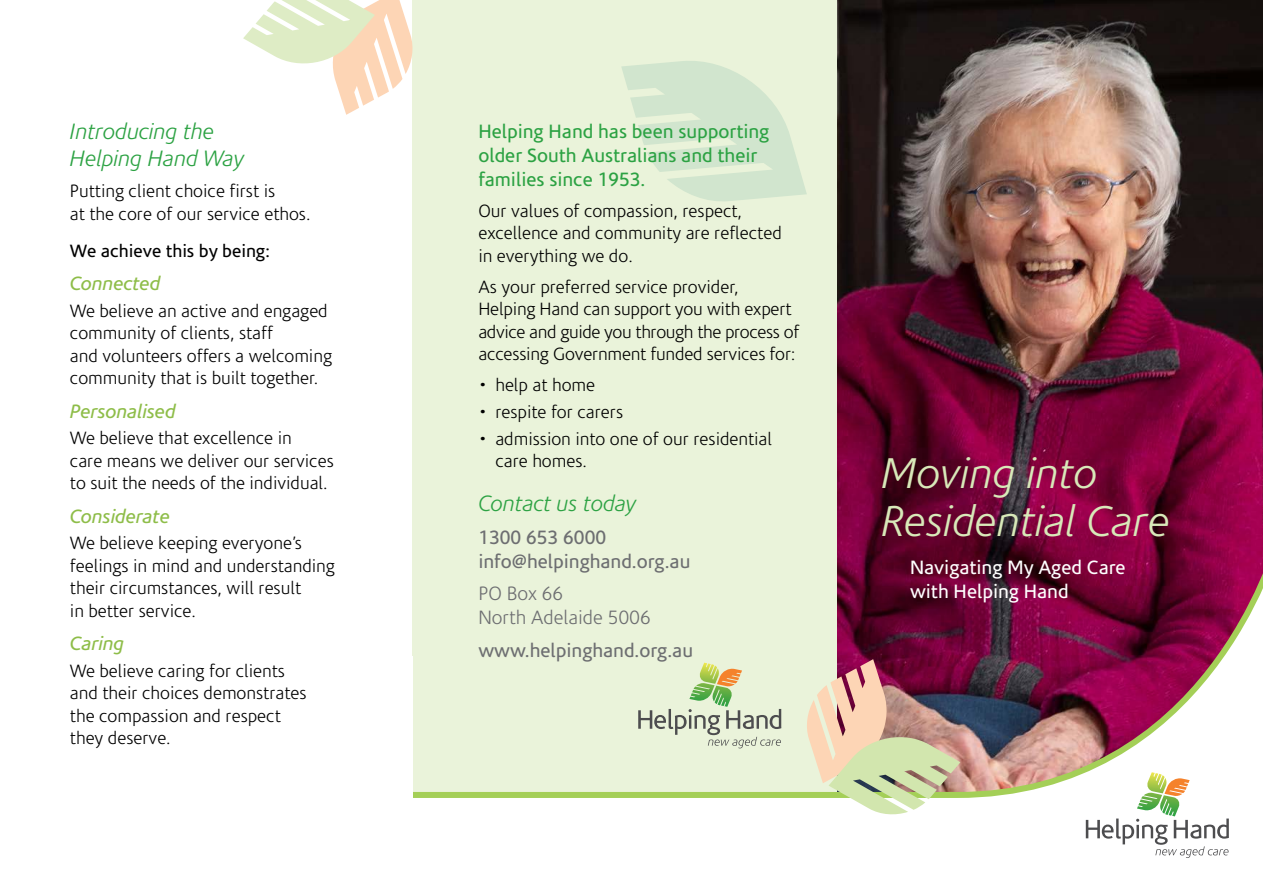
<style>
.page{position:relative;width:1263px;height:893px;background:#fff}
.page>*{position:absolute;margin:0;border:0;box-sizing:border-box;transform-origin:0 0}
.t1{font:italic 300 43.5px/48px "Corisande";color:#d8e9b9}
.t2{font:italic 300 22.5px/27px "Corisande";color:#2ca243}
.t3{font:19.5px/24px "Corisande";color:#2ca243}
.t4{font:19.5px/24px "Corisande";color:#6d6e71}
.t5{font:italic 19.5px "Corisande";color:#8ebd49}
.t6{font:19.5px/24px "Corisande";color:#fff}
.t7{font:300 19.5px/24px "Corisande";color:#6d6e71}
.t8{font:300 18px/22.5px "Corisande";color:#000}
.t9{font:18px "Corisande";color:#000}
</style>
<div class="page">
<div style="left:412px;top:0;width:851px;height:893px;background:#eaf3da"></div>
<img style="left:838px;top:0;width:425px;height:538px">
<svg style="left:243px;top:0;width:170px;height:115px"></svg>
<svg style="left:621px;top:61px;width:186px;height:141px"></svg>
<svg style="left:412px;top:538px;width:851px;height:355px"></svg>
<svg style="left:1086px;top:772px;width:143px;height:86px;background:#e5e7de"></svg>
<svg style="left:805px;top:659px;width:155px;height:157px;background:#c8b09d"></svg>
<svg style="left:638px;top:663px;width:143px;height:85px"></svg>
<p class="t2" style="left:70px;top:119px;width:176px">Introducing the<br>Helping Hand Way</p>
<p class="t8" style="left:70px;top:180px;width:242px">Putting client choice first is<br>at the core of our service ethos.</p>
<p class="t9" style="left:70px;top:241px;width:201px">We achieve this by being:</p>
<p class="t5" style="left:70px;top:273px;width:92px">Connected</p>
<p class="t8" style="left:70px;top:300px;width:264px">We believe an active and engaged community of clients, staff<br>and volunteers offers a welcoming community that is built together.</p>
<p class="t5" style="left:70px;top:400px;width:107px">Personalised</p>
<p class="t8" style="left:70px;top:428px;width:265px">We believe that excellence in<br>care means we deliver our services to suit the needs of the individual.</p>
<p class="t5" style="left:70px;top:505px;width:101px">Considerate</p>
<p class="t8" style="left:70px;top:532px;width:266px">We believe keeping everyone’s feelings in mind and understanding their circumstances, will result<br>in better service.</p>
<p class="t5" style="left:70px;top:633px;width:56px">Caring</p>
<p class="t8" style="left:70px;top:660px;width:238px">We believe caring for clients and their choices demonstrates the compassion and respect they deserve.</p>
<p class="t3" style="left:478px;top:119px;width:292px">Helping Hand has been supporting older South Australians and their families since 1953.</p>
<p class="t8" style="left:478px;top:200px;width:305px">Our values of compassion, respect, excellence and community are reflected in everything we do.</p>
<p class="t8" style="left:478px;top:276px;width:322px">As your preferred service provider, Helping Hand can support you with expert advice and guide you through the process of accessing Government funded services for:</p>
<p class="t8" style="left:478px;top:374px;width:118px">• help at home</p>
<p class="t8" style="left:478px;top:401px;width:146px">• respite for carers</p>
<p class="t8" style="left:495px;top:428px;width:278px;text-indent:-17px">• admission into one of our residential care homes.</p>
<p class="t2" style="left:478px;top:491px;width:159px">Contact us today</p>
<p class="t4" style="left:478px;top:525px;width:214px">1300 653 6000 info@helpinghand.org.au</p>
<p class="t7" style="left:478px;top:582px;width:174px">PO Box 66<br>North Adelaide 5006</p>
<p class="t4" style="left:478px;top:638px;width:216px">www.helpinghand.org.au</p>
<h1 class="t1" style="left:881px;top:450px;width:290px">Moving into<br>Residential Care</h1>
<p class="t6" style="left:910px;top:556px;width:217px">Navigating My Aged Care with Helping Hand</p>
</div>
